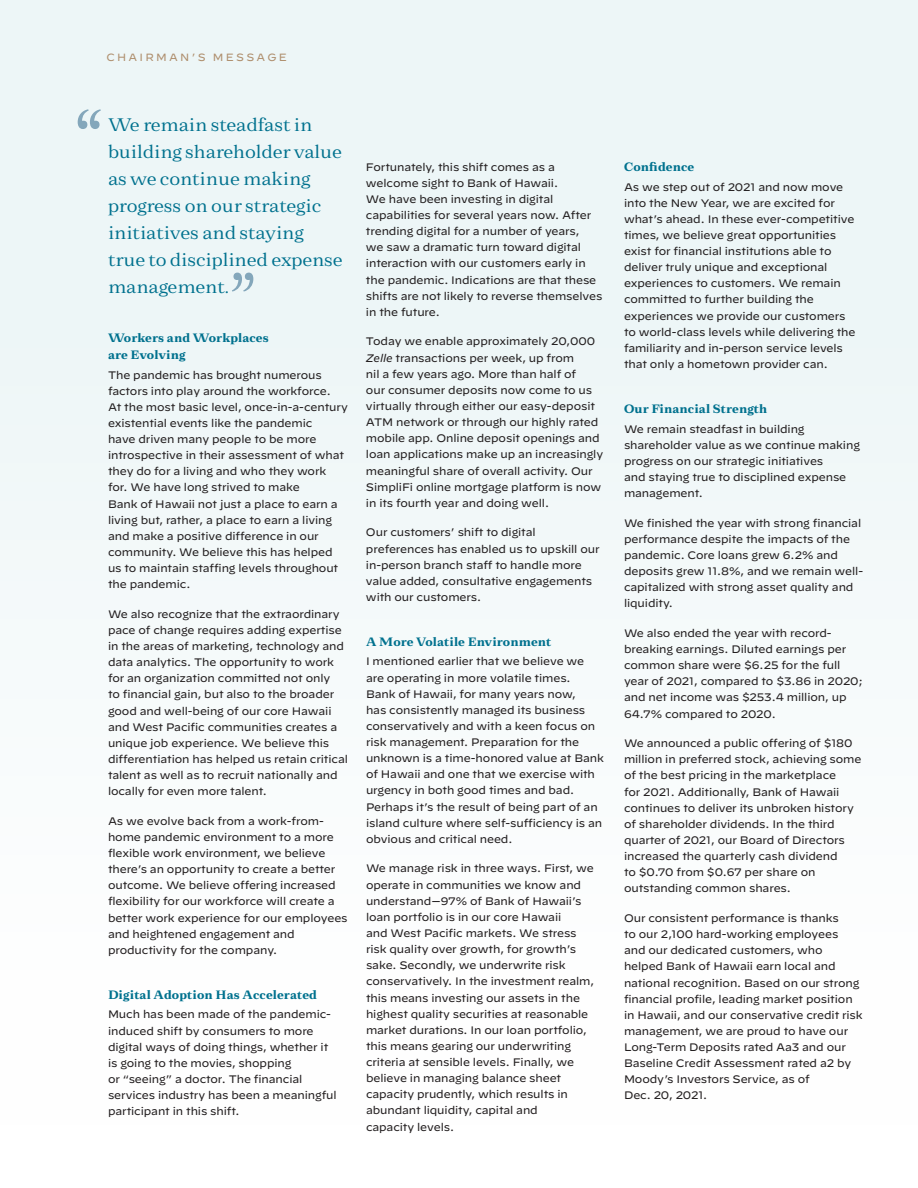
<style>
.page{position:relative;width:918px;height:1188px;background:#fff}
.page>*{position:absolute;margin:0;border:0;box-sizing:border-box;transform-origin:0 0}
.t1{font:76.5px "Zeit";color:#84a7bb}
.t2{font:300 76.5px "Zeit";color:#84a7bb}
.t3{font:300 18px/27px "Zeit";letter-spacing:-.01em;color:#00718e}
.t4{font:700 12px/16.5px "Zeit";letter-spacing:.01em;color:#00718e}
.t5{font:10.8px/16.2px "Decimal";letter-spacing:-.01em;color:#231f20}
.t6{font:10.5px "Decimal";letter-spacing:.215em;color:#af8f6e}
.s1{font-style:italic}
</style>
<div class="page">
<div style="left:0;top:0;width:918px;height:1125px;background:#edf6f7"></div>
<p class="t6" style="left:106px;top:51px;width:182px">CHAIRMAN’S MESSAGE</p>
<h1 class="t1" style="left:74px;top:88px;width:31px">“</h1>
<h2 class="t3" style="left:108px;top:111px;width:236px">We remain steadfast in building shareholder value as we continue making progress on our strategic initiatives and staying true to disciplined expense management.</h2>
<h1 class="t2" style="left:229px;top:252px;width:30px">”</h1>
<p class="t4" style="left:108px;top:330px;width:162px">Workers and Workplaces are Evolving</p>
<p class="t5" style="left:108px;top:367px;width:241px">The pandemic has brought numerous factors into play around the workforce.<br>At the most basic level, once-in-a-century existential events like the pandemic<br>have driven many people to be more introspective in their assessment of what they do for a living and who they work for. We have long strived to make<br>Bank of Hawaii not just a place to earn a living but, rather, a place to earn a living and make a positive difference in our community. We believe this has helped us to maintain staffing levels throughout the pandemic.</p>
<p class="t5" style="left:108px;top:606px;width:241px">We also recognize that the extraordinary pace of change requires adding expertise in the areas of marketing, technology and data analytics. The opportunity to work for an organization committed not only<br>to financial gain, but also to the broader good and well-being of our core Hawaii and West Pacific communities creates a unique job experience. We believe this differentiation has helped us retain critical talent as well as to recruit nationally and locally for even more talent.</p>
<p class="t5" style="left:108px;top:813px;width:241px">As we evolve back from a work-from&shy;home pandemic environment to a more flexible work environment, we believe there’s an opportunity to create a better outcome. We believe offering increased flexibility for our workforce will create a better work experience for our employees and heightened engagement and productivity for the company.</p>
<p class="t4" style="left:108px;top:986px;width:210px">Digital Adoption Has Accelerated</p>
<p class="t5" style="left:108px;top:1007px;width:230px">Much has been made of the pandemic&shy;induced shift by consumers to more digital ways of doing things, whether it is going to the movies, shopping<br>or “seeing” a doctor. The financial services industry has been a meaningful participant in this shift.</p>
<p class="t5" style="left:366px;top:159px;width:238px">Fortunately, this shift comes as a welcome sight to Bank of Hawaii.<br>We have been investing in digital capabilities for several years now. After trending digital for a number of years,<br>we saw a dramatic turn toward digital interaction with our customers early in the pandemic. Indications are that these shifts are not likely to reverse themselves in the future.</p>
<p class="t5" style="left:366px;top:334px;width:239px">Today we enable approximately 20,000<br><span class="s1">Zelle</span> transactions per week, up from<br>nil a few years ago. More than half of<br>our consumer deposits now come to us virtually through either our easy-deposit ATM network or through our highly rated mobile app. Online deposit openings and loan applications make up an increasingly meaningful share of overall activity. Our SimpliFi online mortgage platform is now in its fourth year and doing well.</p>
<p class="t5" style="left:366px;top:525px;width:235px">Our customers’ shift to digital preferences has enabled us to upskill our in-person branch staff to handle more value added, consultative engagements with our customers.</p>
<p class="t4" style="left:366px;top:633px;width:187px">A More Volatile Environment</p>
<p class="t5" style="left:366px;top:654px;width:240px">I mentioned earlier that we believe we are operating in more volatile times.<br>Bank of Hawaii, for many years now,<br>has consistently managed its business conservatively and with a keen focus on risk management. Preparation for the unknown is a time-honored value at Bank of Hawaii and one that we exercise with urgency in both good times and bad.<br>Perhaps it’s the result of being part of an island culture where self-sufficiency is an obvious and critical need.</p>
<p class="t5" style="left:366px;top:861px;width:230px">We manage risk in three ways. First, we operate in communities we know and understand—97% of Bank of Hawaii’s loan portfolio is in our core Hawaii<br>and West Pacific markets. We stress risk quality over growth, for growth’s sake. Secondly, we underwrite risk conservatively. In the investment realm, this means investing our assets in the highest quality securities at reasonable market durations. In our loan portfolio, this means gearing our underwriting criteria at sensible levels. Finally, we believe in managing balance sheet capacity prudently, which results in abundant liquidity, capital and<br>capacity levels.</p>
<p class="t4" style="left:624px;top:158px;width:72px">Confidence</p>
<p class="t5" style="left:624px;top:179px;width:233px">As we step out of 2021 and now move into the New Year, we are excited for what’s ahead. In these ever-competitive times, we believe great opportunities exist for financial institutions able to deliver truly unique and exceptional experiences to customers. We remain committed to further building the experiences we provide our customers to world-class levels while delivering the familiarity and in-person service levels that only a hometown provider can.</p>
<p class="t4" style="left:624px;top:400px;width:145px">Our Financial Strength</p>
<p class="t5" style="left:624px;top:421px;width:237px">We remain steadfast in building shareholder value as we continue making progress on our strategic initiatives<br>and staying true to disciplined expense management.</p>
<p class="t5" style="left:624px;top:515px;width:241px">We finished the year with strong financial performance despite the impacts of the pandemic. Core loans grew 6.2% and deposits grew 11.8%, and we remain well&shy;capitalized with strong asset quality and liquidity.</p>
<p class="t5" style="left:624px;top:625px;width:240px">We also ended the year with record&shy;breaking earnings. Diluted earnings per common share were $6.25 for the full year of 2021, compared to $3.86 in 2020; and net income was $253.4 million, up 64.7% compared to 2020.</p>
<p class="t5" style="left:624px;top:735px;width:239px">We announced a public offering of $180 million in preferred stock, achieving some of the best pricing in the marketplace<br>for 2021. Additionally, Bank of Hawaii continues to deliver its unbroken history of shareholder dividends. In the third quarter of 2021, our Board of Directors increased the quarterly cash dividend<br>to $0.70 from $0.67 per share on outstanding common shares.</p>
<p class="t5" style="left:624px;top:910px;width:240px">Our consistent performance is thanks<br>to our 2,100 hard-working employees<br>and our dedicated customers, who helped Bank of Hawaii earn local and national recognition. Based on our strong financial profile, leading market position in Hawaii, and our conservative credit risk management, we are proud to have our Long-Term Deposits rated Aa3 and our Baseline Credit Assessment rated a2 by Moody’s Investors Service, as of<br>Dec. 20, 2021.</p>
</div>
